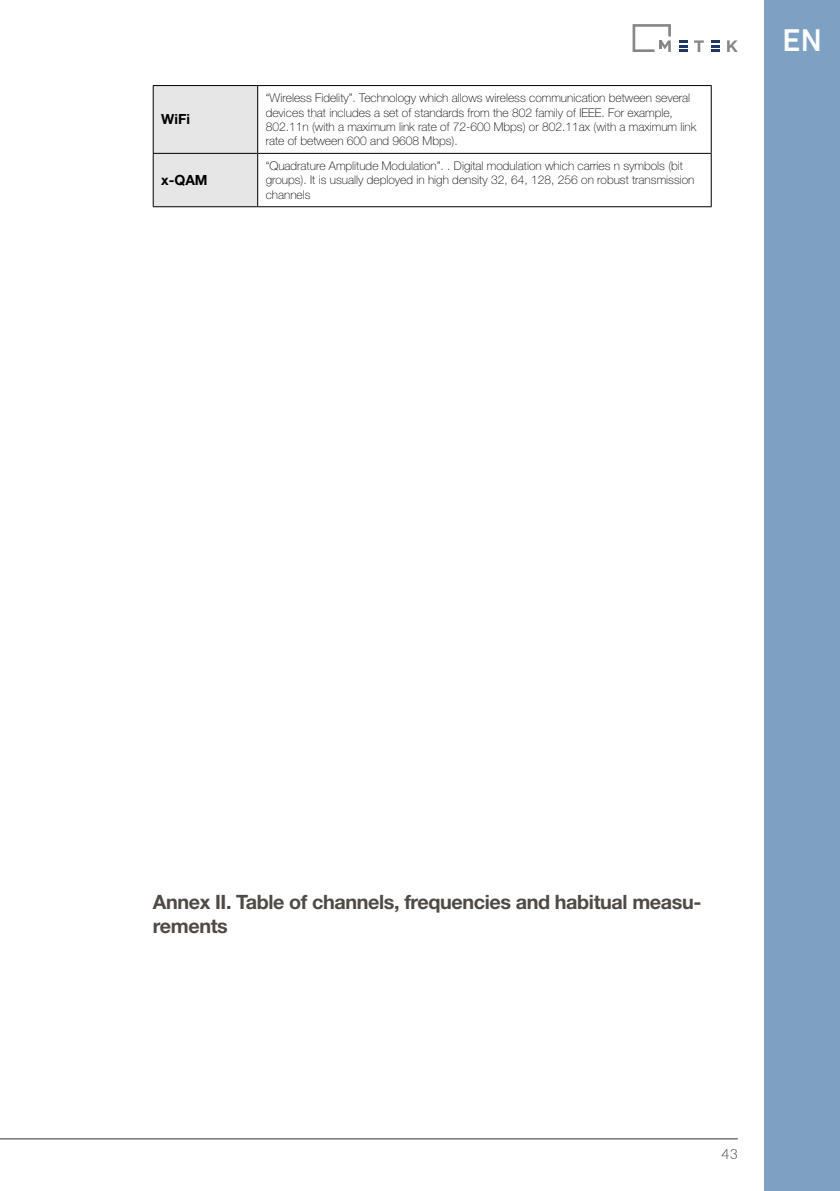
<style>
.page{position:relative;width:840px;height:1191px;background:#fff}
.page>*{position:absolute;margin:0;border:0;box-sizing:border-box;transform-origin:0 0}
.t1{font:500 32px "DIN Next LT Pro";color:#fff}
.t2{font:700 19.8px/23.8px "Helvetica Neue LT Std";letter-spacing:-.02em;color:#504a45}
.t3{font:700 14px "Helvetica Neue LT Std";color:#000}
.t4{font:300 14px "Lato";color:#312e29}
.t5{font:100 12px/14.4px "Helvetica Neue LT Std";color:#000}
</style>
<div class="page">
<div style="left:763px;top:0;width:76px;height:1191px;background:#7ea0c2"></div>
<hr style="left:0;top:1138px;width:737px;height:1px;background:#312e29">
<svg style="left:694px;top:40px;width:9px;height:12px"></svg>
<svg style="left:727px;top:40px;width:10px;height:12px"></svg>
<svg style="left:632px;top:24px;width:38px;height:28px"></svg>
<svg style="left:679px;top:40px;width:8px;height:12px"></svg>
<svg style="left:711px;top:40px;width:8px;height:12px"></svg>
<div style="left:154px;top:86px;width:103px;height:120px;background:#e7e6e6"></div>
<hr style="left:257px;top:85px;width:454px;height:1px;background:#000">
<hr style="left:257px;top:86px;width:1px;height:67px;background:#000">
<hr style="left:710px;top:86px;width:1px;height:67px;background:#000">
<hr style="left:257px;top:153px;width:454px;height:1px;background:#000">
<hr style="left:257px;top:154px;width:1px;height:52px;background:#000">
<hr style="left:710px;top:154px;width:1px;height:52px;background:#000">
<hr style="left:257px;top:206px;width:454px;height:1px;background:#000">
<hr style="left:153px;top:85px;width:104px;height:1px;background:#000">
<hr style="left:153px;top:86px;width:1px;height:67px;background:#000">
<hr style="left:153px;top:153px;width:104px;height:1px;background:#000">
<hr style="left:153px;top:154px;width:1px;height:52px;background:#000">
<hr style="left:153px;top:206px;width:104px;height:1px;background:#000">
<p class="t3" style="left:161px;top:111px;width:30px">WiFi</p>
<p class="t3" style="left:161px;top:171px;width:48px">x-QAM</p>
<p class="t5" style="left:265px;top:91px;width:432px">“Wireless Fidelity”. Technology which allows wireless communication between several devices that includes a set of standards from the 802 family of IEEE. For example, 802.11n (with a maximum link rate of 72-600 Mbps) or 802.11ax (with a maximum link rate of between 600 and 9608 Mbps).</p>
<p class="t5" style="left:265px;top:158px;width:430px">“Quadrature Amplitude Modulation”. . Digital modulation which carries n symbols (bit groups). It is usually deployed in high density 32, 64, 128, 256 on robust transmission channels</p>
<h1 class="t1" style="left:782px;top:21px;width:41px">EN</h1>
<h2 class="t2" style="left:153px;top:889px;width:549px">Annex II. Table of channels, frequencies and habitual measu&shy;rements</h2>
<p class="t4" style="left:721px;top:1144px;width:18px">43</p>
</div>
